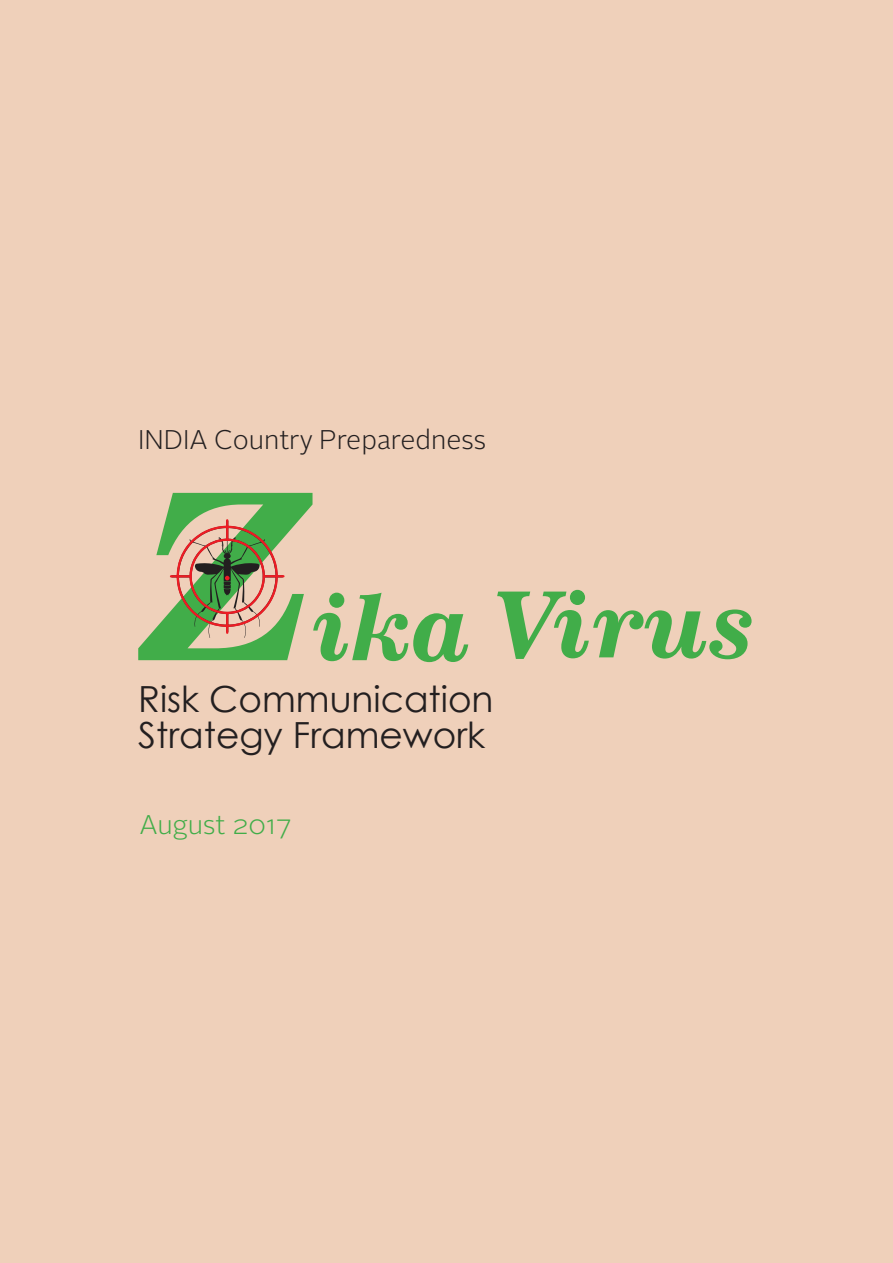
<style>
.page{position:relative;width:893px;height:1263px;background:#efd0ba}
.page>*{position:absolute;margin:0;border:0;box-sizing:border-box;transform-origin:0 0}
.t1{font:36px/36px "Century Gothic";color:#231f20}
.t2{font:300 27px "Alright Sans";color:#231f20}
.t3{font:300 27px "Alright Sans";letter-spacing:-.005em;color:#41ad49}
</style>
<div class="page">
<svg style="left:497px;top:590px;width:255px;height:69px"></svg>
<svg style="left:138px;top:493px;width:330px;height:169px"></svg>
<p class="t2" style="left:138px;top:422px;width:349px">INDIA Country Preparedness</p>
<p class="t1" style="left:138px;top:681px;width:357px">Risk Communication<br>Strategy Framework</p>
<p class="t3" style="left:140px;top:807px;width:153px">August 2017</p>
</div>
